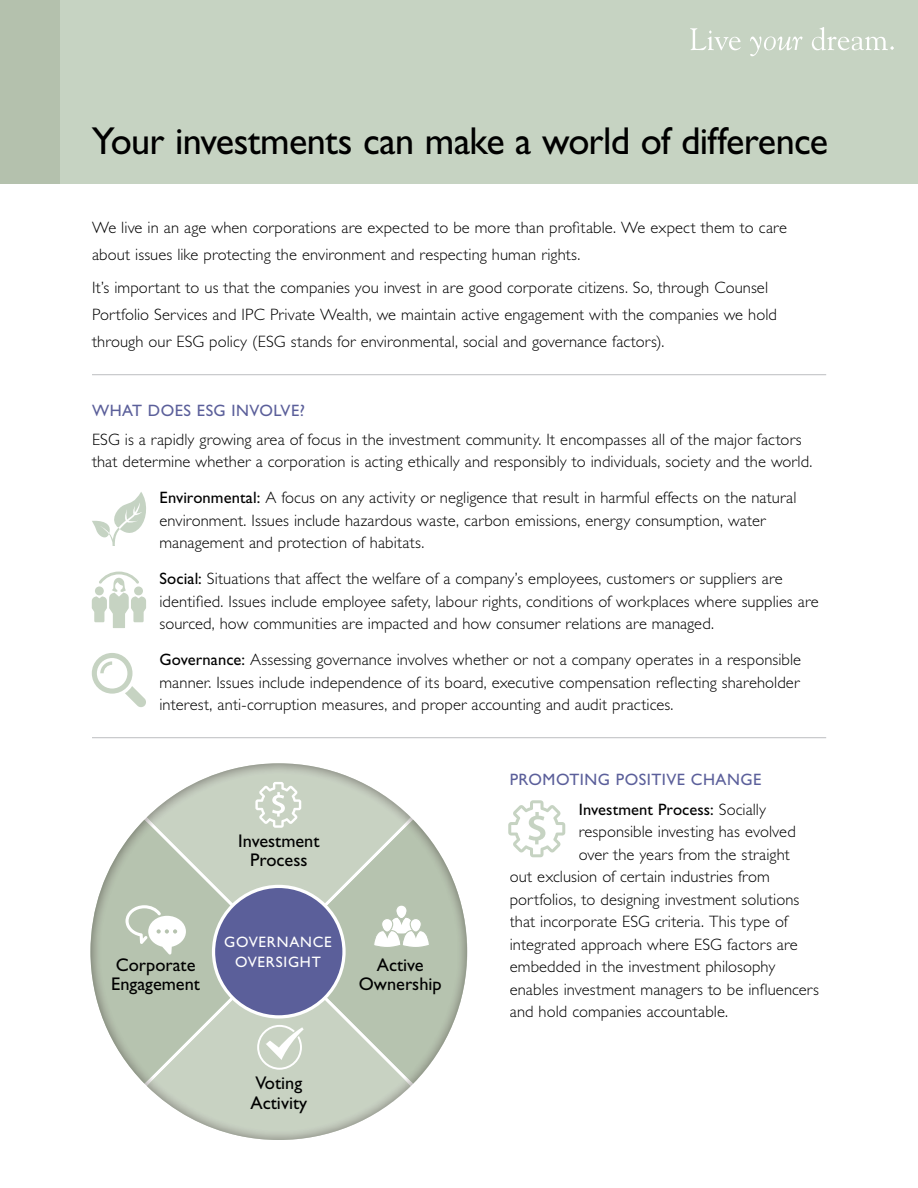
<style>
.page{position:relative;width:918px;height:1188px;background:#fff}
.page>*{position:absolute;margin:0;border:0;box-sizing:border-box;transform-origin:0 0}
.t1{font:39px "Gill Sans Std";letter-spacing:-.02em;color:#000}
.t2{font:18.3px/19.5px "Gill Sans Std";color:#000;text-align:center}
.t3{font:300 16.5px/22.5px "Gill Sans Std";letter-spacing:.005em;color:#000}
.t4{font:16.5px/29.2px "Gill Sans Std";letter-spacing:.025em;color:#5b5f9a;text-align:right}
.t5{font:15.15px/19.5px "Gill Sans Std";letter-spacing:.05em;color:#fff;text-align:center}
.s1{font-weight:400}
.s2{color:#000}
.s3{font-weight:300;color:#000}
</style>
<div class="page">
<div style="left:0;top:0;width:918px;height:184px;background:#c6d3c2"></div>
<hr style="left:92px;top:374px;width:734px;height:1px;background:#bcbec0">
<hr style="left:92px;top:737px;width:734px;height:1px;background:#bcbec0">
<div style="left:0;top:0;width:59px;height:184px;background:#b4c1ad"></div>
<svg style="left:690px;top:27px;width:204px;height:29px"></svg>
<svg style="left:92px;top:492px;width:54px;height:54px"></svg>
<svg style="left:92px;top:572px;width:54px;height:56px"></svg>
<svg style="left:92px;top:653px;width:54px;height:54px"></svg>
<svg style="left:508px;top:800px;width:57px;height:57px"></svg>
<img style="left:144px;top:817px;width:26px;height:3px">
<img style="left:356px;top:817px;width:58px;height:3px">
<img style="left:91px;top:820px;width:185px;height:264px">
<img style="left:147px;top:954px;width:264px;height:186px">
<img style="left:281px;top:820px;width:186px;height:264px">
<img style="left:147px;top:763px;width:264px;height:54px">
<svg style="left:373px;top:905px;width:57px;height:43px"></svg>
<svg style="left:207px;top:880px;width:143px;height:190px;background:#989eb2"></svg>
<svg style="left:255px;top:782px;width:46px;height:46px"></svg>
<svg style="left:126px;top:905px;width:60px;height:50px"></svg>
<h1 class="t1" style="left:92px;top:119px;width:738px">Your investments can make a world of difference</h1>
<p class="t3" style="left:92px;top:214px;width:697px;line-height:27px">We live in an age when corporations are expected to be more than profitable. We expect them to care about issues like protecting the environment and respecting human rights.</p>
<p class="t3" style="left:92px;top:274px;width:686px;line-height:27px">It’s important to us that the companies you invest in are good corporate citizens. So, through Counsel<br>Portfolio Services and IPC Private Wealth, we maintain active engagement with the companies we hold through our ESG policy (ESG stands for environmental, social and governance factors).</p>
<p class="t4" style="left:92px;top:395px;width:215px">WHAT DOES ESG INVOLVE?</p>
<p class="t3" style="left:92px;top:428px;width:722px">ESG is a rapidly growing area of focus in the investment community. It encompasses all of the major factors that determine whether a corporation is acting ethically and responsibly to individuals, society and the world.</p>
<p class="t3" style="left:160px;top:487px;width:638px"><span class="s1">Environmental:</span> A focus on any activity or negligence that result in harmful effects on the natural environment. Issues include hazardous waste, carbon emissions, energy consumption, water management and protection of habitats.</p>
<p class="t3" style="left:160px;top:568px;width:661px"><span class="s1">Social:</span> Situations that affect the welfare of a company’s employees, customers or suppliers are identified. Issues include employee safety, labour rights, conditions of workplaces where supplies are sourced, how communities are impacted and how consumer relations are managed.</p>
<p class="t3" style="left:160px;top:649px;width:643px;text-align:justify"><span class="s1">Governance:</span> Assessing governance involves whether or not a company operates in a responsible manner. Issues include independence of its board, executive compensation reflecting shareholder interest, anti-corruption measures, and proper accounting and audit practices.</p>
<p class="t2" style="left:238px;top:831px;width:83px">Investment<br>Process</p>
<p class="t2" style="left:111px;top:955px;width:90px;text-align:left">Corporate<br>Engagement</p>
<p class="t5" style="left:224px;top:932px;width:109px">GOVERNANCE<br>OVERSIGHT</p>
<p class="t2" style="left:359px;top:955px;width:84px">Active<br>Ownership</p>
<p class="t2" style="left:251px;top:1073px;width:58px;text-align:left">Voting<br>Activity</p>
<p class="t4" style="left:510px;top:765px;width:258px">PROMOTING POSITIVE CHANGE<br><span class="s2">Investment Process:</span> <span class="s3">Socially</span></p>
<p class="t3" style="left:579px;top:821px;width:218px">responsible investing has evolved</p>
<p class="t3" style="left:579px;top:843px;width:213px">over the years from the straight</p>
<p class="t3" style="left:510px;top:866px;width:262px">out exclusion of certain industries from</p>
<p class="t3" style="left:510px;top:888px;width:291px">portfolios, to designing investment solutions</p>
<p class="t3" style="left:510px;top:911px;width:280px">that incorporate ESG criteria. This type of</p>
<p class="t3" style="left:510px;top:933px;width:290px">integrated approach where ESG factors are</p>
<p class="t3" style="left:510px;top:956px;width:267px">embedded in the investment philosophy</p>
<p class="t3" style="left:510px;top:978px;width:311px">enables investment managers to be influencers</p>
<p class="t3" style="left:510px;top:1001px;width:220px">and hold companies accountable.</p>
</div>
